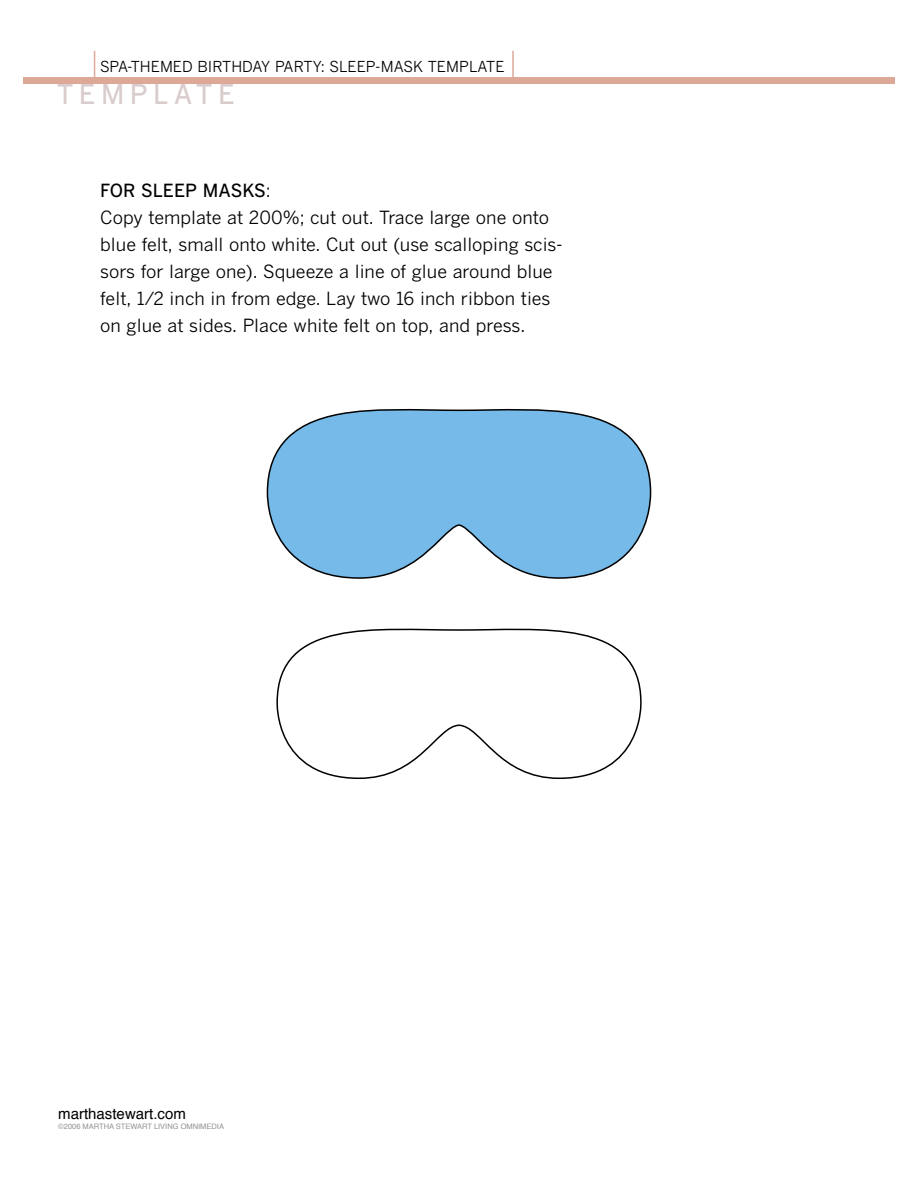
<style>
.page{position:relative;width:918px;height:1188px;background:#fff}
.page>*{position:absolute;margin:0;border:0;box-sizing:border-box;transform-origin:0 0}
.t1{font:500 27px "MSL Gothic";letter-spacing:.2em;color:#d9cccc}
.t2{font:18px/27px "MSL Gothic";color:#000}
.t3{font:500 18px "MSL Gothic";color:#000}
.t4{font:15px "MSL Gothic";color:#000}
.t5{font:15px "Helvetica";color:#000}
.t6{font:7.5px "Helvetica";color:#939393}
.s1{font-weight:400}
</style>
<div class="page">
<div style="left:23px;top:78px;width:872px;height:6px;background:#dea899"></div>
<hr style="left:94px;top:51px;width:1px;height:31px;background:#dea899">
<hr style="left:512px;top:51px;width:2px;height:31px;background:#dea899">
<svg style="left:266px;top:408px;width:386px;height:171px"></svg>
<svg style="left:276px;top:628px;width:366px;height:151px"></svg>
<p class="t4" style="left:100px;top:58px;width:406px">SPA-THEMED BIRTHDAY PARTY: SLEEP-MASK TEMPLATE</p>
<h1 class="t1" style="left:57px;top:77px;width:179px">TEMPLATE</h1>
<p class="t3" style="left:100px;top:180px;width:172px">FOR SLEEP MASKS<span class="s1">:</span></p>
<p class="t2" style="left:100px;top:204px;width:464px">Copy template at 200%; cut out. Trace large one onto blue felt, small onto white. Cut out (use scalloping scis&shy;sors for large one). Squeeze a line of glue around blue felt, 1/2 inch in from edge. Lay two 16 inch ribbon ties on glue at sides. Place white felt on top, and press.</p>
<p class="t5" style="left:58px;top:1104px;width:129px">marthastewart.com</p>
<p class="t6" style="left:58px;top:1121px;width:167px">©2006 MARTHA STEWART LIVING OMNIMEDIA</p>
</div>
